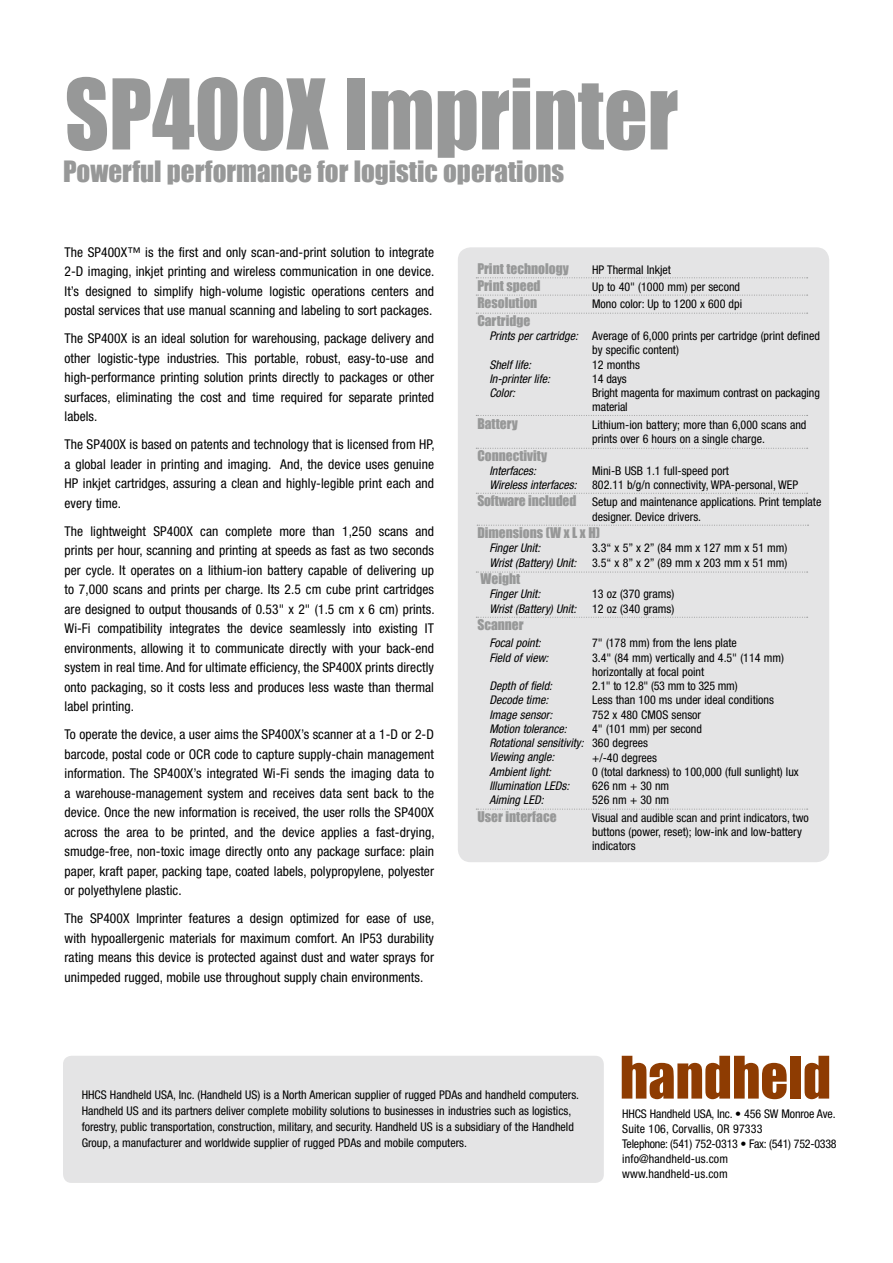
<style>
.page{position:relative;width:893px;height:1263px;background:#fff}
.page>*{position:absolute;margin:0;border:0;box-sizing:border-box;transform-origin:0 0}
.t1{font:90px "Impact";color:#979898;scale:.95 1}
.t2{font:27px "Impact";color:#979898}
.t3{font:condensed 13.5px/19.5px "Helvetica Neue LT Std";letter-spacing:.005em;color:#000;text-align:justify}
.t4{font:13.5px "Impact";color:#979898}
.t5{font:condensed 12px/14.2px "Helvetica Neue LT Std";color:#000}
.t6{font:italic condensed 12px/14.2px "Helvetica Neue LT Std";color:#000}
.t7{font:condensed 12px "Helvetica Neue LT Std";letter-spacing:-.02em;color:#000}
.s1{font-style:italic}
.s2{font-family:"Impact";font-stretch:normal;font-size:13.5px;color:#979898}
.s3{font-style:normal}
</style>
<div class="page">
<div style="left:458px;top:247px;width:371px;height:615px;background:#e4e4e5;border-radius:13px"></div>
<svg style="left:476px;top:277px;width:332px;height:1px"></svg>
<svg style="left:476px;top:295px;width:332px;height:1px"></svg>
<svg style="left:476px;top:448px;width:332px;height:1px"></svg>
<svg style="left:476px;top:572px;width:332px;height:1px"></svg>
<svg style="left:476px;top:617px;width:332px;height:1px"></svg>
<svg style="left:476px;top:809px;width:332px;height:1px"></svg>
<svg style="left:476px;top:313px;width:332px;height:1px"></svg>
<svg style="left:477px;top:525px;width:331px;height:1px"></svg>
<svg style="left:476px;top:493px;width:332px;height:1px"></svg>
<svg style="left:476px;top:415px;width:332px;height:1px"></svg>
<svg style="left:622px;top:1056px;width:165px;height:43px"></svg>
<div style="left:790px;top:1056px;width:11px;height:42px;background:#8e3c02"></div>
<svg style="left:804px;top:1056px;width:25px;height:43px"></svg>
<div style="left:63px;top:1056px;width:541px;height:127px;background:#e4e4e5;border-radius:9px"></div>
<h1 class="t1" style="left:65px;top:44px;width:647px">SP400X Imprinter</h1>
<h2 class="t2" style="left:63px;top:151px;width:503px">Powerful performance for logistic operations</h2>
<p class="t3" style="left:65px;top:242px;width:371px">The SP400X™ is the first and only scan-and-print solution to integrate 2-D imaging, inkjet printing and wireless communication in one device.<br>It’s designed to simplify high-volume logistic operations centers and postal services that use manual scanning and labeling to sort packages.</p>
<p class="t3" style="left:65px;top:329px;width:371px">The SP400X is an ideal solution for warehousing, package delivery and other logistic-type industries. This portable, robust, easy-to-use and high-performance printing solution prints directly to packages or other surfaces, eliminating the cost and time required for separate printed labels.</p>
<p class="t3" style="left:65px;top:435px;width:372px">The SP400X is based on patents and technology that is licensed from HP, a global leader in printing and imaging. And, the device uses genuine HP inkjet cartridges, assuring a clean and highly-legible print each and every time.</p>
<p class="t3" style="left:65px;top:521px;width:372px">The lightweight SP400X can complete more than 1,250 scans and prints per hour, scanning and printing at speeds as fast as two seconds per cycle. It operates on a lithium-ion battery capable of delivering up to 7,000 scans and prints per charge. Its 2.5 cm cube print cartridges are designed to output thousands of 0.53" x 2" (1.5 cm x 6 cm) prints.<br>Wi-Fi compatibility integrates the device seamlessly into existing IT environments, allowing it to communicate directly with your back-end system in real time. And for ultimate efficiency, the SP400X prints directly onto packaging, so it costs less and produces less waste than thermal label printing.</p>
<p class="t3" style="left:65px;top:725px;width:372px">To operate the device, a user aims the SP400X’s scanner at a 1-D or 2-D barcode, postal code or OCR code to capture supply-chain management information. The SP400X’s integrated Wi-Fi sends the imaging data to a warehouse-management system and receives data sent back to the device. Once the new information is received, the user rolls the SP400X across the area to be printed, and the device applies a fast-drying, smudge-free, non-toxic image directly onto any package surface: plain paper, kraft paper, packing tape, coated labels, polypropylene, polyester or polyethylene plastic.</p>
<p class="t3" style="left:65px;top:909px;width:371px">The SP400X Imprinter features a design optimized for ease of use, with hypoallergenic materials for maximum comfort. An IP53 durability rating means this device is protected against dust and water sprays for unimpeded rugged, mobile use throughout supply chain environments.</p>
<p class="t4" style="left:477px;top:258px;width:93px">Print technology</p>
<p class="t5" style="left:592px;top:262px;width:80px">HP Thermal Inkjet</p>
<p class="t4" style="left:477px;top:275px;width:65px">Print speed</p>
<p class="t5" style="left:592px;top:280px;width:149px">Up to 40" (1000 mm) per second</p>
<p class="t4" style="left:477px;top:293px;width:61px">Resolution</p>
<p class="t5" style="left:592px;top:297px;width:152px">Mono color: Up to 1200 x 600 dpi</p>
<p class="t4" style="left:477px;top:310px;width:54px">Cartridge</p>
<p class="t5" style="left:592px;top:329px;width:229px;text-indent:-103px"><span class="s1">Prints per cartridge:</span> Average of 6,000 prints per cartridge (print defined by specific content)</p>
<p class="t6" style="left:489px;top:357px;width:43px">Shelf life:</p>
<p class="t5" style="left:592px;top:357px;width:49px">12 months</p>
<p class="t6" style="left:489px;top:372px;width:62px">In-printer life:</p>
<p class="t5" style="left:592px;top:371px;width:36px">14 days</p>
<p class="t6" style="left:489px;top:386px;width:27px">Color:</p>
<p class="t5" style="left:592px;top:386px;width:229px">Bright magenta for maximum contrast on packaging material</p>
<p class="t4" style="left:477px;top:413px;width:42px">Battery</p>
<p class="t5" style="left:592px;top:417px;width:216px">Lithium-ion battery; more than 6,000 scans and prints over 6 hours on a single charge.</p>
<p class="t4" style="left:477px;top:445px;width:71px">Connectivity</p>
<p class="t6" style="left:489px;top:464px;width:48px">Interfaces:</p>
<p class="t5" style="left:592px;top:463px;width:138px">Mini-B USB 1.1 full-speed port</p>
<p class="t6" style="left:489px;top:478px;width:89px">Wireless interfaces:</p>
<p class="t5" style="left:477px;top:476px;width:345px;line-height:17.4px;text-indent:115px">802.11 b/g/n connectivity, WPA-personal, WEP<br><span class="s2">Software included</span> Setup and maintenance applications. Print template</p>
<p class="t5" style="left:592px;top:509px;width:110px">designer. Device drivers.</p>
<p class="t4" style="left:477px;top:522px;width:124px">Dimensions (W x L x H)</p>
<p class="t6" style="left:489px;top:541px;width:52px">Finger Unit:</p>
<p class="t5" style="left:592px;top:541px;width:197px">3.3“ x 5” x 2” (84 mm x 127 mm x 51 mm)</p>
<p class="t6" style="left:489px;top:555px;width:88px">Wrist (Battery) Unit:</p>
<p class="t5" style="left:592px;top:555px;width:197px">3.5“ x 8” x 2” (89 mm x 203 mm x 51 mm)</p>
<p class="t4" style="left:480px;top:568px;width:41px">Weight</p>
<p class="t6" style="left:489px;top:587px;width:52px">Finger Unit:</p>
<p class="t5" style="left:592px;top:587px;width:84px">13 oz (370 grams)</p>
<p class="t6" style="left:489px;top:601px;width:88px">Wrist (Battery) Unit:</p>
<p class="t5" style="left:592px;top:601px;width:84px">12 oz (340 grams)</p>
<p class="t4" style="left:477px;top:614px;width:48px">Scanner</p>
<p class="t6" style="left:489px;top:636px;width:53px">Focal point:</p>
<p class="t5" style="left:592px;top:636px;width:146px">7" (178 mm) from the lens plate</p>
<p class="t6" style="left:489px;top:651px;width:60px">Field of view:</p>
<p class="t5" style="left:592px;top:650px;width:193px">3.4" (84 mm) vertically and 4.5" (114 mm) horizontally at focal point</p>
<p class="t6" style="left:489px;top:679px;width:64px">Depth of field:</p>
<p class="t7" style="left:592px;top:679px;width:147px">2.1" to 12.8" (53 mm to 325 mm)</p>
<p class="t6" style="left:489px;top:693px;width:60px">Decode time:</p>
<p class="t5" style="left:592px;top:693px;width:183px">Less than 100 ms under ideal conditions</p>
<p class="t6" style="left:489px;top:708px;width:65px">Image sensor:</p>
<p class="t5" style="left:592px;top:707px;width:110px">752 x 480 CMOS sensor</p>
<p class="t6" style="left:489px;top:722px;width:79px">Motion tolerance:</p>
<p class="t6" style="left:489px;top:722px;width:214px;text-indent:103px"><span class="s3">4" (101 mm) per second<br></span>Rotational sensitivity: <span class="s3">360 degrees<br></span>Viewing angle:</p>
<p class="t5" style="left:592px;top:750px;width:66px">+/-40 degrees</p>
<p class="t6" style="left:489px;top:765px;width:63px">Ambient light:</p>
<p class="t5" style="left:592px;top:764px;width:208px">0 (total darkness) to 100,000 (full sunlight) lux</p>
<p class="t6" style="left:489px;top:779px;width:81px">Illumination LEDs:</p>
<p class="t5" style="left:592px;top:778px;width:79px">626 nm + 30 nm</p>
<p class="t6" style="left:489px;top:793px;width:56px">Aiming LED:</p>
<p class="t5" style="left:592px;top:793px;width:79px">526 nm + 30 nm</p>
<p class="t4" style="left:477px;top:806px;width:81px">User interface</p>
<p class="t5" style="left:592px;top:810px;width:218px">Visual and audible scan and print indicators, two buttons (power, reset); low-ink and low-battery indicators</p>
<p class="t5" style="left:82px;top:1087px;width:499px;line-height:15.8px">HHCS Handheld USA, Inc. (Handheld US) is a North American supplier of rugged PDAs and handheld computers.<br>Handheld US and its partners deliver complete mobility solutions to businesses in industries such as logistics, forestry, public transportation, construction, military, and security. Handheld US is a subsidiary of the Handheld Group, a manufacturer and worldwide supplier of rugged PDAs and mobile computers.</p>
<p class="t5" style="left:622px;top:1106px;width:216px;line-height:15px">HHCS Handheld USA, Inc. • 456 SW Monroe Ave.<br>Suite 106, Corvallis, OR 97333<br>Telephone: (541) 752-0313 • Fax: (541) 752-0338 info@handheld-us.com<br>www.handheld-us.com</p>
</div>
